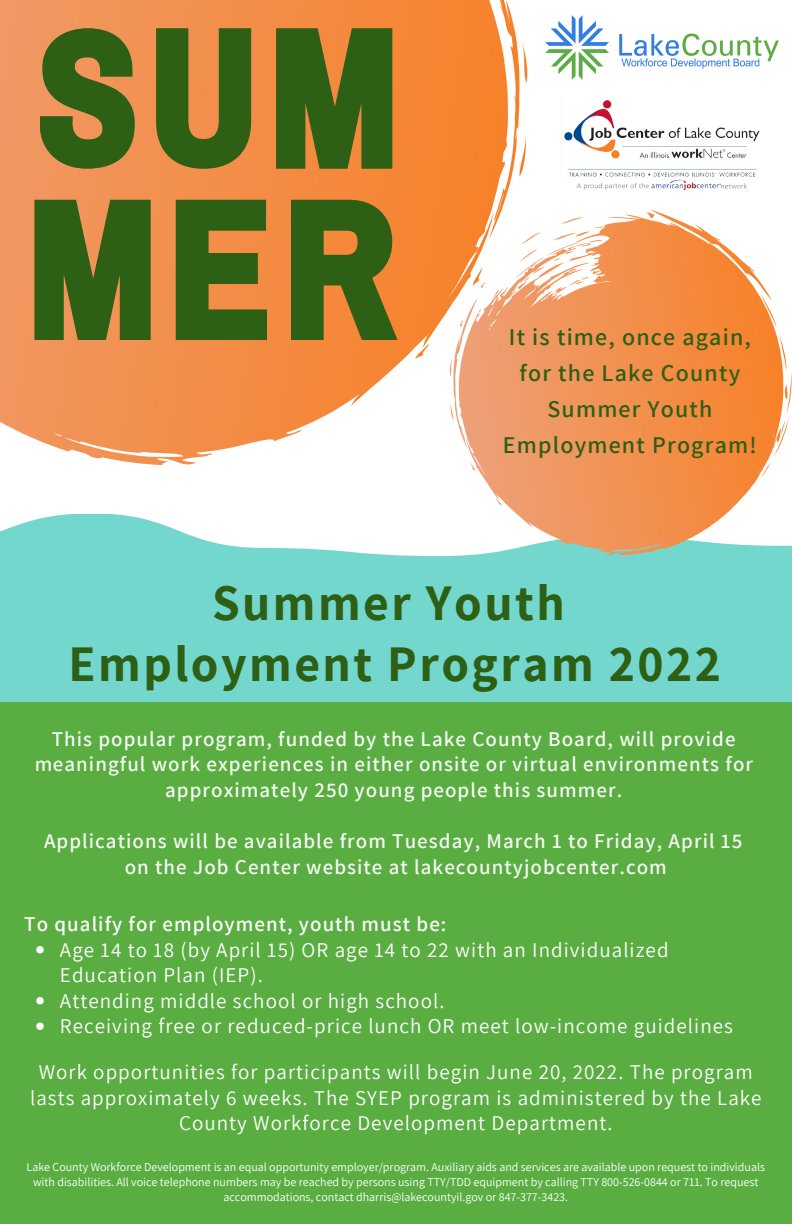
<style>
.page{position:relative;width:792px;height:1224px;background:#fff}
.page>*{position:absolute;margin:0;border:0;box-sizing:border-box;transform-origin:0 0}
.t1{font:700 50px "Assistant";letter-spacing:.05em;color:#2d5f15}
.t2{font:600 24px/36px "Assistant";letter-spacing:.05em;color:#2d5f15;text-align:center}
.t3{font:21px/25.6px "Assistant";letter-spacing:.05em;color:#fff}
.t4{font:600 21px/25.6px "Assistant";letter-spacing:.05em;color:#fff;text-align:center}
.t5{font:12px/15px "Assistant";color:#fff;text-align:center}
</style>
<div class="page">
<svg style="left:0;top:515px;width:792px;height:83px;fill:#73d7ce"></svg>
<div style="left:0;top:598px;width:792px;height:626px;background:#73d7ce"></div>
<div style="left:0;top:702px;width:792px;height:522px;background:#59ad41"></div>
<svg style="left:0;top:0;width:528px;height:465px"></svg>
<img style="left:546px;top:15px;width:232px;height:65px">
<img style="left:564px;top:100px;width:196px;height:90px">
<svg style="left:36px;top:946px;width:8px;height:8px"></svg>
<svg style="left:36px;top:997px;width:8px;height:8px"></svg>
<svg style="left:36px;top:1023px;width:8px;height:7px"></svg>
<svg style="left:450px;top:209px;width:341px;height:348px"></svg>
<svg style="left:40px;top:28px;width:95px;height:141px;background:#696f2a"></svg>
<svg style="left:156px;top:28px;width:95px;height:141px;background:#696d26"></svg>
<svg style="left:34px;top:200px;width:117px;height:140px;background:#49661e"></svg>
<svg style="left:276px;top:28px;width:116px;height:141px;background:#49651a"></svg>
<svg style="left:176px;top:200px;width:91px;height:140px;background:#5d6a20"></svg>
<svg style="left:291px;top:200px;width:107px;height:140px;background:#63691e"></svg>
<p class="t2" style="left:503px;top:319px;width:255px">It is time, once again, for the Lake County<br>Summer Youth<br>Employment Program!</p>
<p class="t1" style="left:212px;top:569px;width:354px">Summer Youth</p>
<p class="t1" style="left:69px;top:630px;width:654px">Employment Program 2022</p>
<p class="t4" style="left:34px;top:725px;width:720px">This popular program, funded by the Lake County Board, will provide meaningful work experiences in either onsite or virtual environments for approximately 250 young people this summer.</p>
<p class="t4" style="left:44px;top:828px;width:700px">Applications will be available from Tuesday, March 1 to Friday, April 15 on the Job Center website at lakecountyjobcenter.com</p>
<p class="t4" style="left:24px;top:911px;width:424px">To qualify for employment, youth must be:</p>
<p class="t3" style="left:60px;top:936px;width:610px">Age 14 to 18 (by April 15) OR age 14 to 22 with an Individualized<br>Education Plan (IEP).</p>
<p class="t3" style="left:60px;top:987px;width:386px">Attending middle school or high school.</p>
<p class="t3" style="left:60px;top:1013px;width:675px">Receiving free or reduced-price lunch OR meet low-income guidelines</p>
<p class="t3" style="left:30px;top:1059px;width:733px;text-align:center">Work opportunities for participants will begin June 20, 2022. The program lasts approximately 6 weeks. The SYEP program is administered by the Lake<br>County Workforce Development Department.</p>
<p class="t5" style="left:27px;top:1159px;width:740px">Lake County Workforce Development is an equal opportunity employer/program. Auxiliary aids and services are available upon request to individuals with disabilities. All voice telephone numbers may be reached by persons using TTY/TDD equipment by calling TTY 800-526-0844 or 711. To request accommodations, contact dharris@lakecountyil.gov or 847-377-3423.</p>
</div>
